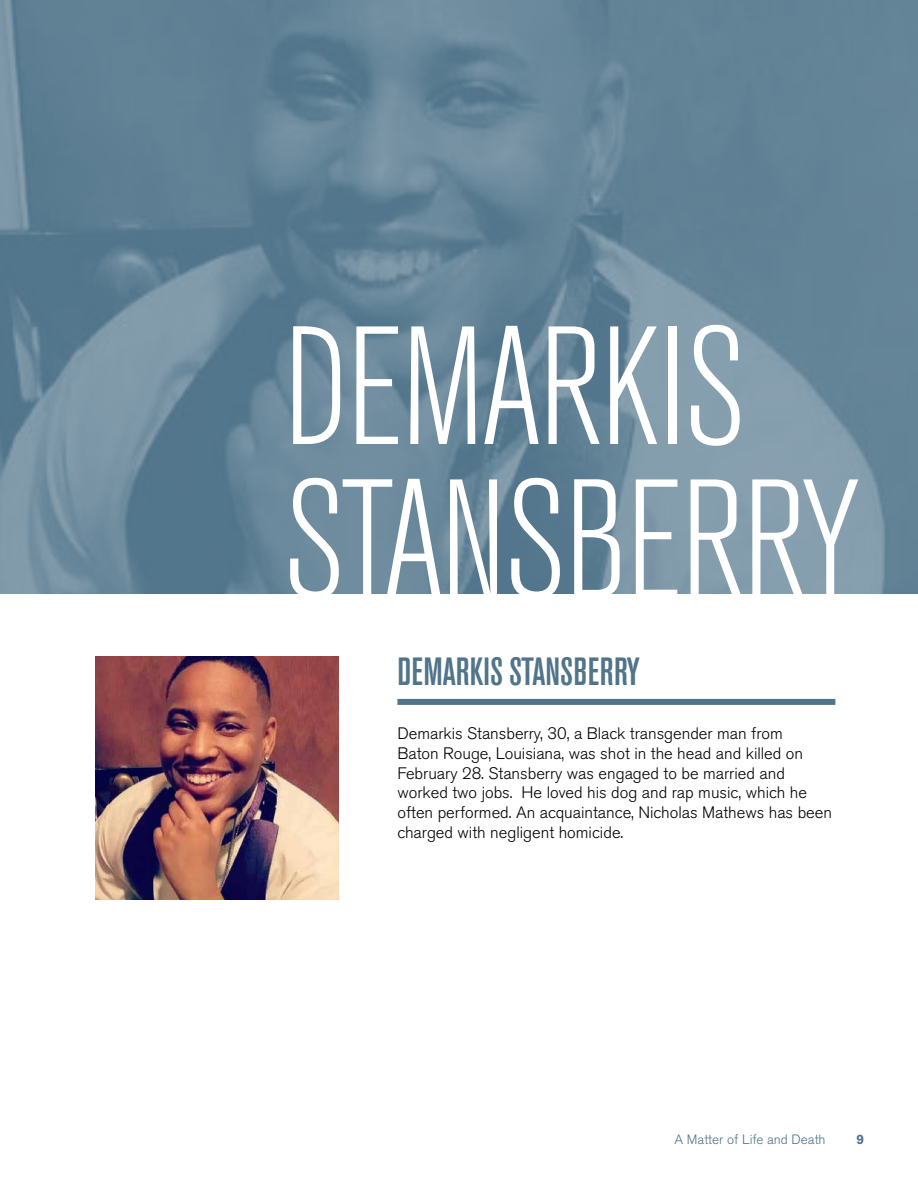
<style>
.page{position:relative;width:918px;height:1188px;background:#fff}
.page>*{position:absolute;margin:0;border:0;box-sizing:border-box;transform-origin:0 0}
.t1{font:300 condensed 166.5px/153px "Akzidenz Grotesk BE";letter-spacing:-.015em;color:#fff}
.t2{font:500 condensed 39px "Akzidenz Grotesk BE";letter-spacing:.005em;color:#50748a}
.t3{font:300 16.5px/19.8px "Akzidenz Grotesk BE";color:#000}
.t4{font:300 13.5px "Akzidenz Grotesk BE";color:#50748a}
.t5{font:700 13.5px "Akzidenz Grotesk BE";color:#50748a}
</style>
<div class="page">
<svg style="left:0;top:0;width:918px;height:594px;background:#678699"></svg>
<div style="left:397px;top:699px;width:438px;height:6px;background:#50748a"></div>
<img style="left:95px;top:656px;width:243px;height:243px">
<h1 class="t1" style="left:283px;top:315px;width:578px">DEMARKIS<br>STANSBERRY</h1>
<h2 class="t2" style="left:397px;top:650px;width:244px">DEMARKIS STANSBERRY</h2>
<p class="t3" style="left:397px;top:724px;width:436px">Demarkis Stansberry, 30, a Black transgender man from<br>Baton Rouge, Louisiana, was shot in the head and killed on February 28. Stansberry was engaged to be married and worked two jobs. He loved his dog and rap music, which he often performed. An acquaintance, Nicholas Mathews has been charged with negligent homicide.</p>
<p class="t4" style="left:675px;top:1132px;width:153px">A Matter of Life and Death</p>
<p class="t5" style="left:856px;top:1132px;width:9px">9</p>
</div>
